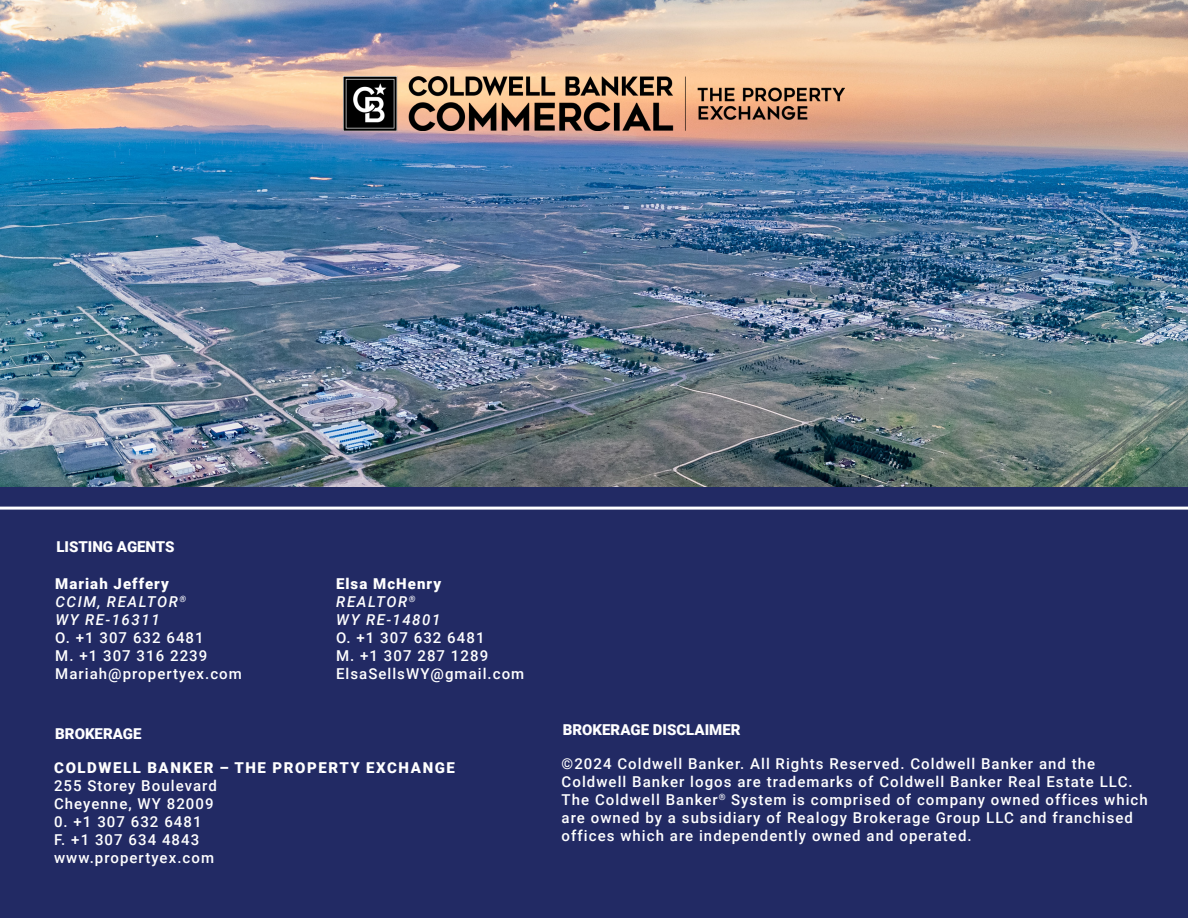
<style>
.page{position:relative;width:1188px;height:918px;background:#fff}
.page>*{position:absolute;margin:0;border:0;box-sizing:border-box;transform-origin:0 0}
.t1{font:500 15px/18px "Roboto";letter-spacing:.07em;color:#fff}
.t2{font:900 15px "Roboto";color:#fff}
.t3{font:italic 500 15px "Roboto";letter-spacing:.105em;color:#fff}
.t4{font:900 15px "Roboto";letter-spacing:.105em;color:#fff}
.t5{font:900 15px "Roboto";letter-spacing:.07em;color:#fff}
</style>
<div class="page">
<img style="left:0;top:0;width:1188px;height:487px">
<img style="left:344px;top:77px;width:500px;height:53px">
<div style="left:0;top:487px;width:1188px;height:431px;background:#222a64"></div>
<hr style="left:0;top:507px;width:1188px;height:3px;background:#fff">
<p class="t2" style="left:56px;top:536px;width:120px">LISTING AGENTS</p>
<p class="t5" style="left:55px;top:573px;width:115px">Mariah Jeffery</p>
<p class="t3" style="left:55px;top:591px;width:132px">CCIM, REALTOR<sup>®</sup></p>
<p class="t3" style="left:55px;top:609px;width:106px">WY RE-16311</p>
<p class="t1" style="left:55px;top:628px;width:150px">O. +1 307 632 6481</p>
<p class="t1" style="left:55px;top:646px;width:154px">M. +1 307 316 2239</p>
<p class="t1" style="left:55px;top:664px;width:188px">Mariah@propertyex.com</p>
<p class="t2" style="left:55px;top:723px;width:88px">BROKERAGE</p>
<p class="t5" style="left:336px;top:573px;width:107px">Elsa McHenry</p>
<p class="t3" style="left:336px;top:591px;width:81px">REALTOR<sup>®</sup></p>
<p class="t3" style="left:336px;top:609px;width:106px">WY RE-14801</p>
<p class="t1" style="left:336px;top:628px;width:150px">O. +1 307 632 6481</p>
<p class="t1" style="left:336px;top:646px;width:154px">M. +1 307 287 1289</p>
<p class="t1" style="left:336px;top:664px;width:190px">ElsaSellsWY@gmail.com</p>
<p class="t4" style="left:54px;top:757px;width:402px">COLDWELL BANKER – THE PROPERTY EXCHANGE</p>
<p class="t1" style="left:54px;top:776px;width:164px">255 Storey Boulevard</p>
<p class="t1" style="left:54px;top:794px;width:161px">Cheyenne, WY 82009</p>
<p class="t1" style="left:54px;top:812px;width:149px">0. +1 307 632 6481</p>
<p class="t1" style="left:54px;top:830px;width:147px">F. +1 307 634 4843</p>
<p class="t1" style="left:54px;top:848px;width:162px">www.propertyex.com</p>
<p class="t2" style="left:563px;top:719px;width:179px">BROKERAGE DISCLAIMER</p>
<p class="t1" style="left:562px;top:754px;width:588px">©2024 Coldwell Banker. All Rights Reserved. Coldwell Banker and the Coldwell Banker logos are trademarks of Coldwell Banker Real Estate LLC.<br>The Coldwell Banker<sup>®</sup> System is comprised of company owned offices which are owned by a subsidiary of Realogy Brokerage Group LLC and franchised offices which are independently owned and operated.</p>
</div>
